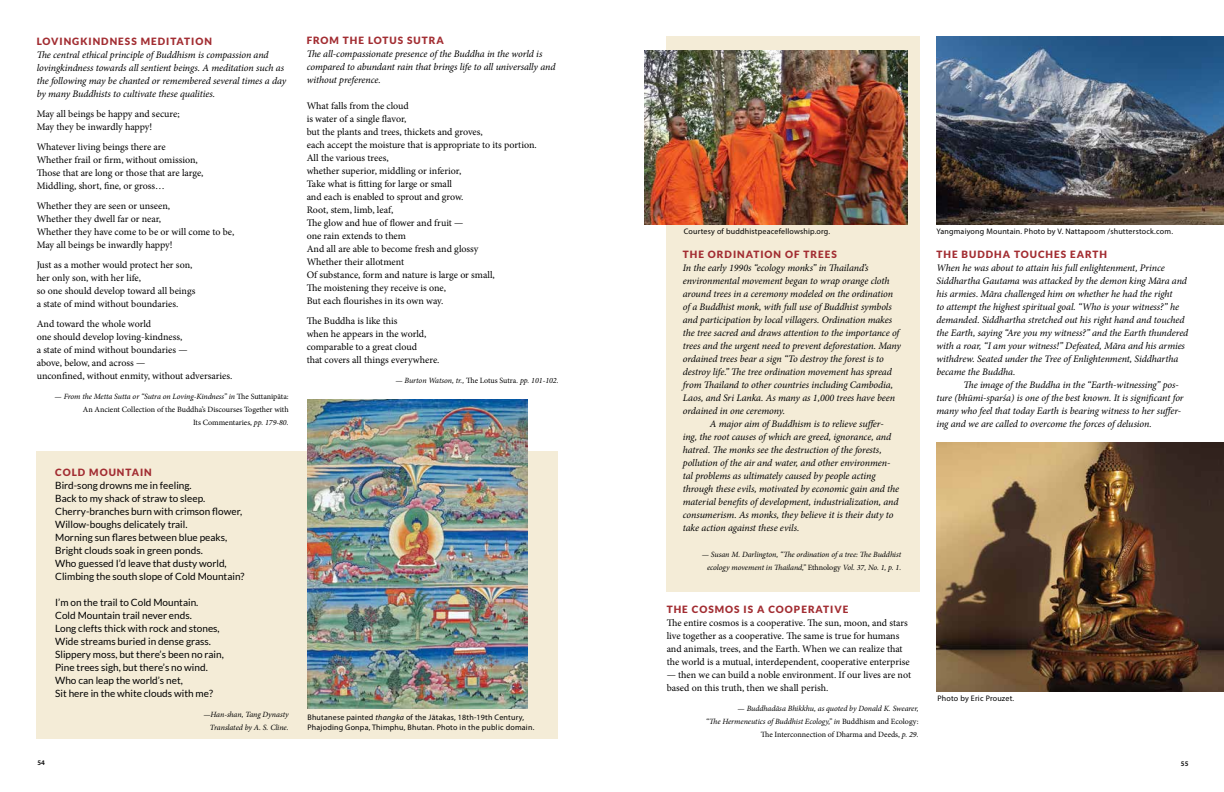
<style>
.page{position:relative;width:1224px;height:792px;background:#fff}
.page>*{position:absolute;margin:0;border:0;box-sizing:border-box;transform-origin:0 0}
.t1{font:italic 10px/13px "Minion Pro";letter-spacing:-.01em;color:#000}
.t2{font:10px/13px "Minion Pro";letter-spacing:-.005em;color:#000}
.t3{font:10px/13px "Lato";color:#000}
.t4{font:900 10px "Lato";letter-spacing:.1em;color:#a22d32}
.t5{font:italic 8px/13px "Minion Pro";letter-spacing:-.01em;color:#000;text-align:right}
.t6{font:8px/10px "Myriad Pro";letter-spacing:.025em;color:#000}
.t7{font:8px/13px "Minion Pro";color:#000;text-align:right}
.t8{font:600 7px "Myriad Pro";color:#000}
.s1{font-style:italic}
.s2{font-style:normal}
</style>
<div class="page">
<div style="left:37px;top:451px;width:521px;height:288px;background:#f4ecd7"></div>
<div style="left:666px;top:36px;width:253px;height:555px;background:#f4ecd7"></div>
<img style="left:645px;top:50px;width:262px;height:175px">
<img style="left:307px;top:399px;width:220px;height:309px">
<img style="left:936px;top:442px;width:288px;height:250px">
<img style="left:936px;top:36px;width:288px;height:189px">
<p class="t4" style="left:37px;top:35px;width:177px">LOVINGKINDNESS MEDITATION</p>
<p class="t1" style="left:37px;top:48px;width:251px">The central ethical principle of Buddhism is compassion and lovingkindness towards all sentient beings. A meditation such as the following may be chanted or remembered several times a day by many Buddhists to cultivate these qualities.</p>
<p class="t2" style="left:37px;top:107px;width:145px">May all beings be happy and secure;<br>May they be inwardly happy!</p>
<p class="t2" style="left:37px;top:140px;width:168px">Whatever living beings there are Whether frail or firm, without omission, Those that are long or those that are large, Middling, short, fine, or gross…</p>
<p class="t2" style="left:37px;top:199px;width:199px">Whether they are seen or unseen,<br>Whether they dwell far or near,<br>Whether they have come to be or will come to be, May all beings be inwardly happy!</p>
<p class="t2" style="left:37px;top:258px;width:160px">Just as a mother would protect her son, her only son, with her life,<br>so one should develop toward all beings a state of mind without boundaries.</p>
<p class="t2" style="left:37px;top:317px;width:197px">And toward the whole world<br>one should develop loving-kindness,<br>a state of mind without boundaries —<br>above, below, and across —<br>unconfined, without enmity, without adversaries.</p>
<p class="t7" style="left:55px;top:390px;width:236px"><span class="s1">— From the Metta Sutta or “Sutra on Loving-Kindness” in</span> The Suttanipāta:<br>An Ancient Collection of the Buddha’s Discourses Together with<br>Its Commentaries, <span class="s1">pp. 179-80.</span></p>
<p class="t4" style="left:307px;top:34px;width:139px">FROM THE LOTUS SUTRA</p>
<p class="t1" style="left:307px;top:47px;width:250px">The all-compassionate presence of the Buddha in the world is compared to abundant rain that brings life to all universally and without preference.</p>
<p class="t2" style="left:307px;top:99px;width:232px">What falls from the cloud<br>is water of a single flavor,<br>but the plants and trees, thickets and groves,<br>each accept the moisture that is appropriate to its portion.<br>All the various trees,<br>whether superior, middling or inferior,<br>Take what is fitting for large or small<br>and each is enabled to sprout and grow.<br>Root, stem, limb, leaf,<br>The glow and hue of flower and fruit —<br>one rain extends to them<br>And all are able to become fresh and glossy<br>Whether their allotment<br>Of substance, form and nature is large or small,<br>The moistening they receive is one,<br>But each flourishes in its own way.</p>
<p class="t2" style="left:307px;top:314px;width:134px">The Buddha is like this<br>when he appears in the world, comparable to a great cloud<br>that covers all things everywhere.</p>
<p class="t5" style="left:395px;top:374px;width:165px">— Burton Watson, tr., <span class="s2">The Lotus Sutra</span>. pp. 101-102.</p>
<p class="t4" style="left:55px;top:467px;width:98px">COLD MOUNTAIN</p>
<p class="t3" style="left:55px;top:479px;width:191px">Bird-song drowns me in feeling.<br>Back to my shack of straw to sleep.<br>Cherry-branches burn with crimson flower, Willow-boughs delicately trail.<br>Morning sun flares between blue peaks, Bright clouds soak in green ponds.<br>Who guessed I’d leave that dusty world, Climbing the south slope of Cold Mountain?</p>
<p class="t3" style="left:55px;top:596px;width:170px">I’m on the trail to Cold Mountain.<br>Cold Mountain trail never ends.<br>Long clefts thick with rock and stones, Wide streams buried in dense grass.<br>Slippery moss, but there’s been no rain, Pine trees sigh, but there’s no wind.<br>Who can leap the world’s net,<br>Sit here in the white clouds with me?</p>
<p class="t5" style="left:203px;top:708px;width:87px">—Han-shan, Tang Dynasty<br>Translated by A. S. Cline.</p>
<p class="t6" style="left:307px;top:712px;width:228px">Bhutanese painted <span class="s1">thangka</span> of the Jātakas, 18th-19th Century,<br>Phajoding Gonpa, Thimphu, Bhutan. Photo in the public domain.</p>
<p class="t6" style="left:684px;top:227px;width:148px">Courtesy of buddhistpeacefellowship.org.</p>
<p class="t4" style="left:683px;top:248px;width:156px">THE ORDINATION OF TREES</p>
<p class="t1" style="left:683px;top:261px;width:187px">In the early 1990s “ecology monks” in Thailand’s</p>
<p class="t1" style="left:683px;top:274px;width:208px">environmental movement began to wrap orange cloth</p>
<p class="t1" style="left:683px;top:287px;width:212px">around trees in a ceremony modeled on the ordination</p>
<p class="t1" style="left:683px;top:300px;width:210px">of a Buddhist monk, with full use of Buddhist symbols</p>
<p class="t1" style="left:683px;top:313px;width:211px">and participation by local villagers. Ordination makes</p>
<p class="t1" style="left:683px;top:326px;width:218px">the tree sacred and draws attention to the importance of</p>
<p class="t1" style="left:683px;top:339px;width:220px">trees and the urgent need to prevent deforestation. Many</p>
<p class="t1" style="left:683px;top:352px;width:203px">ordained trees bear a sign “To destroy the forest is to</p>
<p class="t1" style="left:683px;top:365px;width:211px">destroy life.” The tree ordination movement has spread</p>
<p class="t1" style="left:683px;top:378px;width:212px">from Thailand to other countries including Cambodia,</p>
<p class="t1" style="left:683px;top:391px;width:214px">Laos, and Sri Lanka. As many as 1,000 trees have been</p>
<p class="t1" style="left:683px;top:404px;width:104px">ordained in one ceremony.</p>
<p class="t1" style="left:710px;top:417px;width:175px">A major aim of Buddhism is to relieve suffer-</p>
<p class="t1" style="left:683px;top:430px;width:210px">ing, the root causes of which are greed, ignorance, and</p>
<p class="t1" style="left:683px;top:443px;width:200px">hatred. The monks see the destruction of the forests,</p>
<p class="t1" style="left:683px;top:456px;width:209px">pollution of the air and water, and other environmen-</p>
<p class="t1" style="left:683px;top:469px;width:194px">tal problems as ultimately caused by people acting</p>
<p class="t1" style="left:683px;top:482px;width:218px">through these evils, motivated by economic gain and the</p>
<p class="t1" style="left:683px;top:495px;width:217px">material benefits of development, industrialization, and</p>
<p class="t1" style="left:683px;top:508px;width:212px">consumerism. As monks, they believe it is their duty to</p>
<p class="t1" style="left:683px;top:521px;width:118px">take action against these evils.</p>
<p class="t5" style="left:702px;top:548px;width:201px">— Susan M. Darlington, “The ordination of a tree: The Buddhist ecology movement in Thailand,” <span class="s2">Ethnology</span> Vol. 37, No. 1, p. 1.</p>
<p class="t4" style="left:667px;top:603px;width:183px">THE COSMOS IS A COOPERATIVE</p>
<p class="t2" style="left:667px;top:616px;width:245px">The entire cosmos is a cooperative. The sun, moon, and stars live together as a cooperative. The same is true for humans and animals, trees, and the Earth. When we can realize that the world is a mutual, interdependent, cooperative enterprise</p>
<p class="t2" style="left:667px;top:668px;width:246px">— then we can build a noble environment. If our lives are not based on this truth, then we shall perish.</p>
<p class="t5" style="left:706px;top:702px;width:214px">— Buddhadāsa Bhikkhu, as quoted by Donald K. Swearer,<br>“The Hermeneutics of Buddhist Ecology,” in <span class="s2">Buddhism and Ecology:<br>The Interconnection of Dharma and Deeds,</span> p. 29.</p>
<p class="t6" style="left:936px;top:227px;width:238px">Yangmaiyong Mountain. Photo by V. Nattapoom /shutterstock.com.</p>
<p class="t4" style="left:936px;top:249px;width:172px">THE BU DDHA TOUCHES EARTH</p>
<p class="t1" style="left:936px;top:261px;width:253px">When he was about to attain his full enlightenment, Prince Siddhartha Gautama was attacked by the demon king Māra and his armies. Māra challenged him on whether he had the right<br>to attempt the highest spiritual goal. “Who is your witness?” he demanded. Siddhartha stretched out his right hand and touched the Earth, saying “Are you my witness?” and the Earth thundered with a roar, “I am your witness!” Defeated, Māra and his armies withdrew. Seated under the Tree of Enlightenment, Siddhartha became the Buddha.</p>
<p class="t1" style="left:936px;top:378px;width:249px;text-indent:27px">The image of the Buddha in the “Earth-witnessing” pos&shy;ture (bhūmi-sparśa) is one of the best known. It is significant for many who feel that today Earth is bearing witness to her suffer&shy;ing and we are called to overcome the forces of delusion.</p>
<p class="t6" style="left:937px;top:693px;width:78px">Photo by Eric Prouzet.</p>
<p class="t8" style="left:38px;top:758px;width:9px">54</p>
<p class="t8" style="left:1181px;top:759px;width:9px">55</p>
</div>
